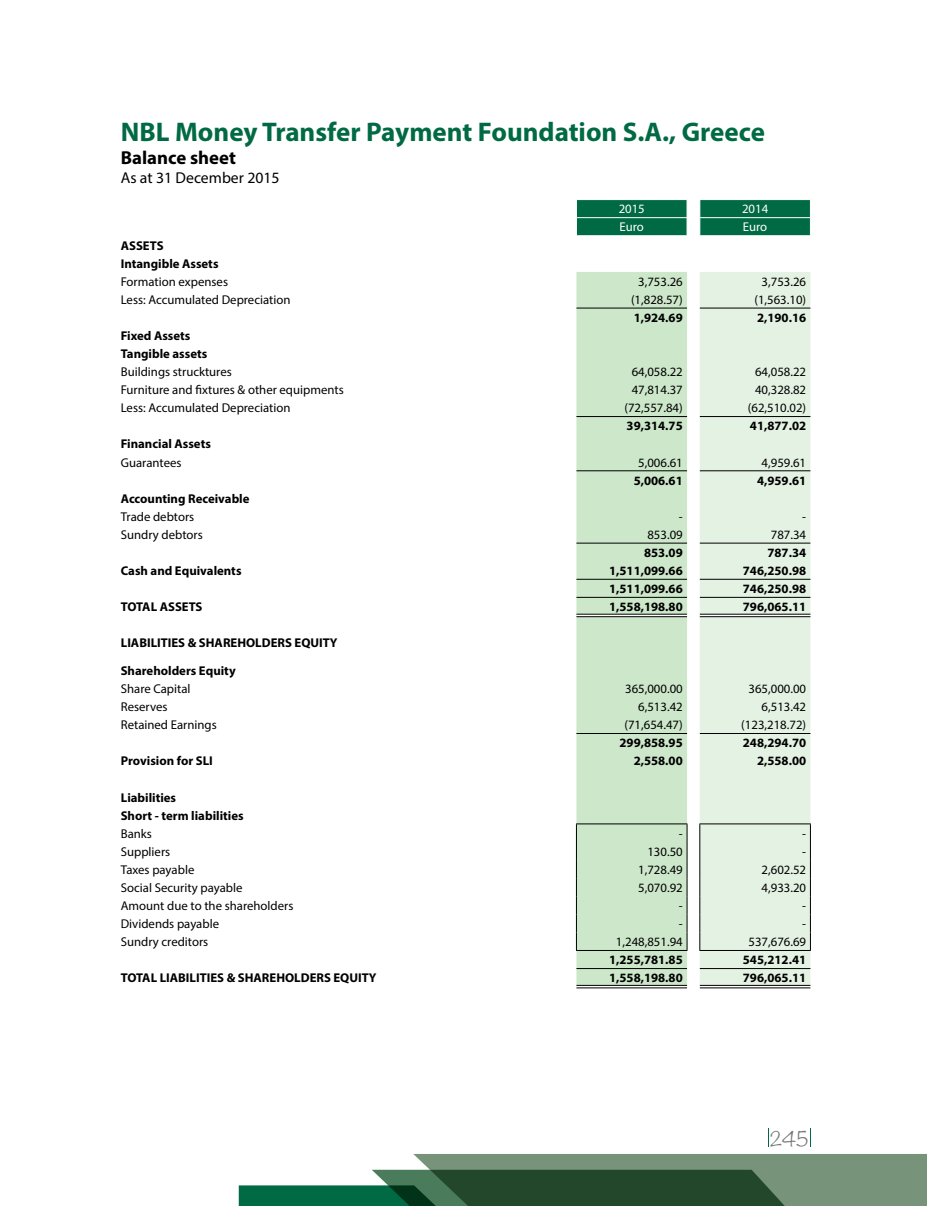
<style>
.page{position:relative;width:927px;height:1206px;background:#fff}
.page>*{position:absolute;margin:0;border:0;box-sizing:border-box;transform-origin:0 0}
.t1{font:700 27px "Myriad Pro";color:#006a44}
.t2{font:700 18.75px "Myriad Pro";color:#000}
.t3{font:300 18px "Noteworthy";color:#77787b}
.t4{font:15.75px "Myriad Pro";color:#000}
.t5{font:12.75px "Myriad Pro";color:#000}
.t6{font:700 12.75px/18px "Myriad Pro";color:#000}
.t7{font:12.75px "Myriad Pro";color:#fff}
</style>
<div class="page">
<svg style="left:239px;top:1154px;width:688px;height:51px;background:#61846c"></svg>
<svg style="left:768px;top:1128px;width:1px;height:18px"></svg>
<div style="left:576px;top:272px;width:111px;height:712px;background:#cde7ca"></div>
<div style="left:699px;top:272px;width:111px;height:712px;background:#e4f2e3"></div>
<hr style="left:699px;top:613px;width:111px;height:3px;background:#fff">
<hr style="left:576px;top:613px;width:111px;height:3px;background:#fff">
<svg style="left:576px;top:199px;width:235px;height:37px;background:#1e7b5a"></svg>
<hr style="left:576px;top:235px;width:111px;height:1px;background:#fff">
<hr style="left:699px;top:235px;width:111px;height:1px;background:#fff">
<hr style="left:576px;top:307px;width:111px;height:1px;background:#000">
<hr style="left:699px;top:307px;width:111px;height:1px;background:#000">
<hr style="left:699px;top:416px;width:111px;height:1px;background:#000">
<hr style="left:576px;top:416px;width:111px;height:1px;background:#000">
<hr style="left:576px;top:470px;width:111px;height:1px;background:#000">
<hr style="left:699px;top:470px;width:111px;height:1px;background:#000">
<hr style="left:699px;top:542px;width:111px;height:1px;background:#000">
<hr style="left:576px;top:542px;width:111px;height:1px;background:#000">
<hr style="left:576px;top:578px;width:111px;height:1px;background:#000">
<hr style="left:699px;top:578px;width:111px;height:1px;background:#000">
<hr style="left:576px;top:597px;width:111px;height:1px;background:#000">
<hr style="left:699px;top:597px;width:111px;height:1px;background:#000">
<hr style="left:699px;top:613px;width:111px;height:1px;background:#000">
<hr style="left:699px;top:616px;width:111px;height:1px;background:#000">
<hr style="left:576px;top:613px;width:111px;height:1px;background:#000">
<hr style="left:576px;top:616px;width:111px;height:1px;background:#000">
<hr style="left:576px;top:733px;width:111px;height:1px;background:#000">
<hr style="left:699px;top:733px;width:111px;height:1px;background:#000">
<hr style="left:699px;top:823px;width:111px;height:1px;background:#000">
<svg style="left:699px;top:824px;width:1px;height:125px"></svg>
<svg style="left:810px;top:824px;width:1px;height:125px"></svg>
<hr style="left:699px;top:949px;width:111px;height:1px;background:#000">
<hr style="left:576px;top:823px;width:111px;height:1px;background:#000">
<svg style="left:576px;top:824px;width:1px;height:125px"></svg>
<svg style="left:686px;top:824px;width:1px;height:125px"></svg>
<hr style="left:576px;top:949px;width:111px;height:1px;background:#000">
<hr style="left:576px;top:967px;width:111px;height:1px;background:#000">
<hr style="left:699px;top:967px;width:111px;height:1px;background:#000">
<hr style="left:699px;top:984px;width:111px;height:1px;background:#000">
<hr style="left:699px;top:987px;width:111px;height:1px;background:#000">
<hr style="left:576px;top:984px;width:111px;height:1px;background:#000">
<hr style="left:576px;top:987px;width:111px;height:1px;background:#000">
<h1 class="t1" style="left:121px;top:114px;width:645px">NBL Money Transfer Payment Foundation S.A., Greece</h1>
<h2 class="t2" style="left:121px;top:145px;width:117px">Balance sheet</h2>
<p class="t4" style="left:121px;top:167px;width:160px">As at 31 December 2015</p>
<p class="t7" style="left:618px;top:201px;width:28px">2015</p>
<p class="t7" style="left:742px;top:201px;width:28px">2014</p>
<p class="t7" style="left:619px;top:219px;width:26px">Euro</p>
<p class="t7" style="left:743px;top:219px;width:26px">Euro</p>
<p class="t6" style="left:121px;top:236px;width:99px">ASSETS<br>Intangible Assets</p>
<p class="t5" style="left:121px;top:273px;width:109px">Formation expenses</p>
<p class="t5" style="left:638px;top:273px;width:46px">3,753.26</p>
<p class="t5" style="left:761px;top:273px;width:46px">3,753.26</p>
<p class="t5" style="left:121px;top:291px;width:171px">Less: Accumulated Depreciation</p>
<p class="t5" style="left:631px;top:291px;width:53px">(1,828.57)</p>
<p class="t5" style="left:754px;top:291px;width:53px">(1,563.10)</p>
<p class="t6" style="left:633px;top:308px;width:51px">1,924.69</p>
<p class="t6" style="left:757px;top:308px;width:51px">2,190.16</p>
<p class="t6" style="left:121px;top:326px;width:88px">Fixed Assets<br>Tangible assets</p>
<p class="t5" style="left:121px;top:364px;width:112px">Buildings strucktures</p>
<p class="t5" style="left:631px;top:364px;width:53px">64,058.22</p>
<p class="t5" style="left:755px;top:364px;width:53px">64,058.22</p>
<p class="t5" style="left:121px;top:382px;width:224px">Furniture and fixtures &amp; other equipments</p>
<p class="t5" style="left:631px;top:382px;width:53px">47,814.37</p>
<p class="t5" style="left:755px;top:382px;width:53px">40,328.82</p>
<p class="t5" style="left:121px;top:400px;width:171px">Less: Accumulated Depreciation</p>
<p class="t5" style="left:624px;top:400px;width:60px">(72,557.84)</p>
<p class="t5" style="left:747px;top:400px;width:60px">(62,510.02)</p>
<p class="t6" style="left:626px;top:416px;width:58px">39,314.75</p>
<p class="t6" style="left:750px;top:416px;width:58px">41,877.02</p>
<p class="t6" style="left:121px;top:434px;width:92px">Financial Assets</p>
<p class="t5" style="left:121px;top:454px;width:62px">Guarantees</p>
<p class="t5" style="left:638px;top:454px;width:46px">5,006.61</p>
<p class="t5" style="left:761px;top:454px;width:46px">4,959.61</p>
<p class="t6" style="left:633px;top:471px;width:51px">5,006.61</p>
<p class="t6" style="left:757px;top:471px;width:51px">4,959.61</p>
<p class="t6" style="left:121px;top:489px;width:130px">Accounting Receivable</p>
<p class="t5" style="left:121px;top:508px;width:75px">Trade debtors</p>
<p class="t5" style="left:679px;top:508px;width:5px">-</p>
<p class="t5" style="left:802px;top:508px;width:5px">-</p>
<p class="t5" style="left:121px;top:526px;width:83px">Sundry debtors</p>
<p class="t5" style="left:647px;top:526px;width:37px">853.09</p>
<p class="t5" style="left:770px;top:526px;width:37px">787.34</p>
<p class="t6" style="left:644px;top:543px;width:40px">853.09</p>
<p class="t6" style="left:767px;top:543px;width:40px">787.34</p>
<p class="t6" style="left:121px;top:561px;width:122px">Cash and Equivalents</p>
<p class="t6" style="left:609px;top:561px;width:75px">1,511,099.66</p>
<p class="t6" style="left:743px;top:561px;width:65px">746,250.98</p>
<p class="t6" style="left:609px;top:579px;width:75px">1,511,099.66</p>
<p class="t6" style="left:743px;top:579px;width:65px">746,250.98</p>
<p class="t6" style="left:121px;top:597px;width:83px">TOTAL ASSETS</p>
<p class="t6" style="left:609px;top:597px;width:75px">1,558,198.80</p>
<p class="t6" style="left:743px;top:597px;width:65px">796,065.11</p>
<p class="t6" style="left:121px;top:628px;width:218px;line-height:27.6px">LIABILITIES &amp; SHAREHOLDERS EQUITY<br>Shareholders Equity</p>
<p class="t5" style="left:121px;top:680px;width:71px">Share Capital</p>
<p class="t5" style="left:625px;top:680px;width:59px">365,000.00</p>
<p class="t5" style="left:748px;top:680px;width:59px">365,000.00</p>
<p class="t5" style="left:121px;top:698px;width:48px">Reserves</p>
<p class="t5" style="left:638px;top:698px;width:46px">6,513.42</p>
<p class="t5" style="left:761px;top:698px;width:46px">6,513.42</p>
<p class="t5" style="left:121px;top:717px;width:97px">Retained Earnings</p>
<p class="t5" style="left:624px;top:717px;width:60px">(71,654.47)</p>
<p class="t5" style="left:741px;top:717px;width:66px">(123,218.72)</p>
<p class="t6" style="left:619px;top:733px;width:65px">299,858.95</p>
<p class="t6" style="left:743px;top:733px;width:65px">248,294.70</p>
<p class="t6" style="left:121px;top:751px;width:93px">Provision for SLI</p>
<p class="t6" style="left:633px;top:751px;width:51px">2,558.00</p>
<p class="t6" style="left:757px;top:751px;width:51px">2,558.00</p>
<p class="t6" style="left:121px;top:787px;width:124px">Liabilities<br>Short - term liabilities</p>
<p class="t5" style="left:121px;top:825px;width:33px">Banks</p>
<p class="t5" style="left:679px;top:825px;width:5px">-</p>
<p class="t5" style="left:802px;top:825px;width:5px">-</p>
<p class="t5" style="left:121px;top:843px;width:51px">Suppliers</p>
<p class="t5" style="left:647px;top:843px;width:37px">130.50</p>
<p class="t5" style="left:802px;top:843px;width:5px">-</p>
<p class="t5" style="left:121px;top:861px;width:75px">Taxes payable</p>
<p class="t5" style="left:638px;top:861px;width:46px">1,728.49</p>
<p class="t5" style="left:761px;top:861px;width:46px">2,602.52</p>
<p class="t5" style="left:121px;top:879px;width:123px">Social Security payable</p>
<p class="t5" style="left:638px;top:879px;width:46px">5,070.92</p>
<p class="t5" style="left:761px;top:879px;width:46px">4,933.20</p>
<p class="t5" style="left:121px;top:897px;width:174px">Amount due to the shareholders</p>
<p class="t5" style="left:679px;top:897px;width:5px">-</p>
<p class="t5" style="left:802px;top:897px;width:5px">-</p>
<p class="t5" style="left:121px;top:915px;width:100px">Dividends payable</p>
<p class="t5" style="left:679px;top:915px;width:5px">-</p>
<p class="t5" style="left:802px;top:915px;width:5px">-</p>
<p class="t5" style="left:121px;top:933px;width:89px">Sundry creditors</p>
<p class="t5" style="left:616px;top:933px;width:68px">1,248,851.94</p>
<p class="t5" style="left:748px;top:933px;width:59px">537,676.69</p>
<p class="t6" style="left:609px;top:950px;width:75px">1,255,781.85</p>
<p class="t6" style="left:743px;top:950px;width:65px">545,212.41</p>
<p class="t6" style="left:121px;top:968px;width:257px">TOTAL LIABILITIES &amp; SHAREHOLDERS EQUITY</p>
<p class="t6" style="left:609px;top:968px;width:75px">1,558,198.80</p>
<p class="t6" style="left:743px;top:968px;width:65px">796,065.11</p>
<h3 class="t3" style="left:770px;top:1122px;width:39px">245</h3>
</div>
